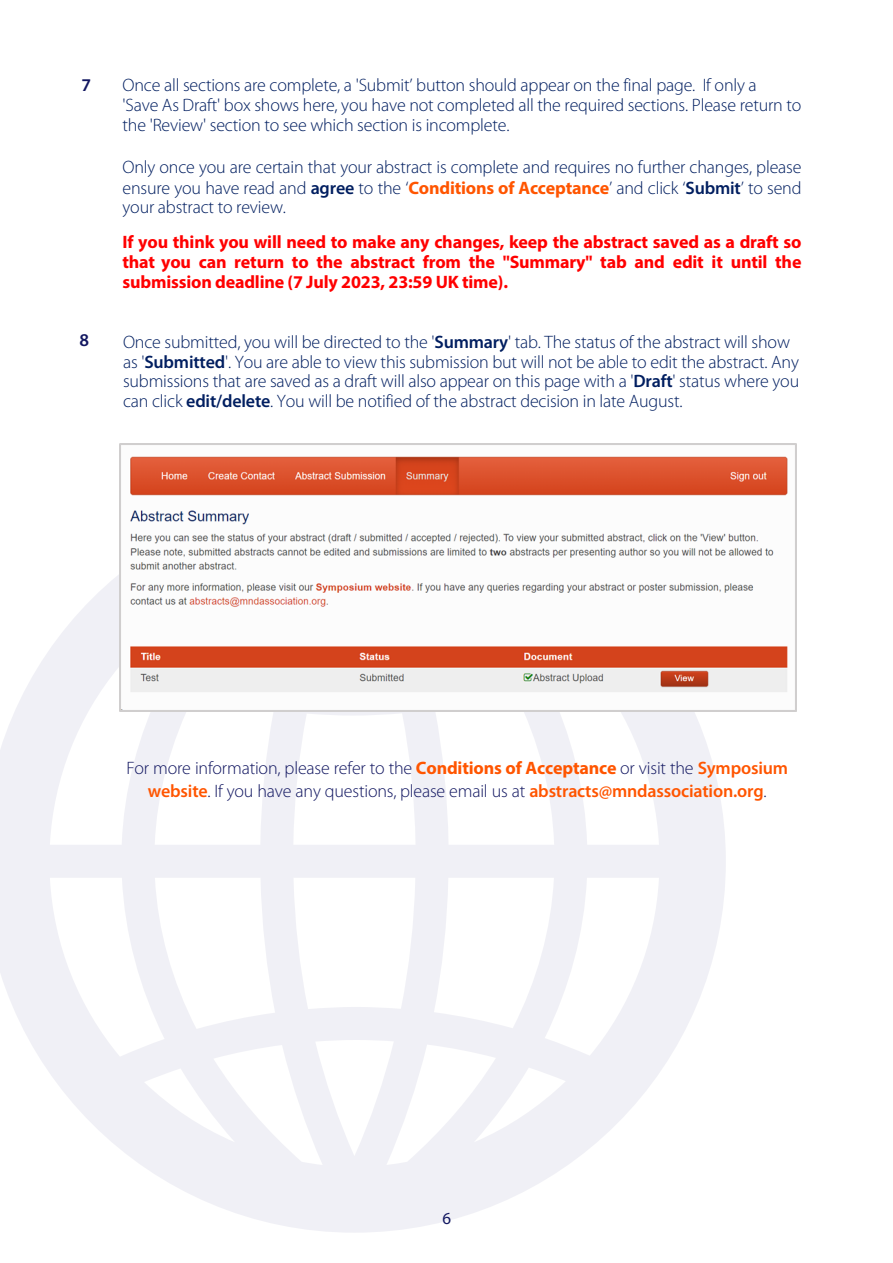
<style>
.page{position:relative;width:893px;height:1263px;background:#fff}
.page>*{position:absolute;margin:0;border:0;box-sizing:border-box;transform-origin:0 0}
.t1{font:300 18px/19.6px "Myriad Pro";letter-spacing:-.01em;color:#001e60}
.t2{font:700 18px/19.8px "Myriad Pro";letter-spacing:-.01em;color:#f00;text-align:justify}
.t3{font:300 18px/22.5px "Myriad Pro";letter-spacing:-.01em;color:#121761;text-align:center}
.t4{font:600 18px "Myriad Pro";color:#121761}
.t5{font:16.95px "Myriad Pro";color:#121761}
.s1{font-weight:600}
.s2{font-weight:700;color:#f50}
.s3{font-weight:600;color:#f50}
</style>
<div class="page">
<svg style="left:0;top:490px;width:726px;height:743px"></svg>
<img style="left:120px;top:443px;width:676px;height:269px">
<p class="t4" style="left:82px;top:74px;width:11px">7</p>
<p class="t4" style="left:79px;top:328px;width:11px">8</p>
<p class="t1" style="left:123px;top:76px;width:680px">Once all sections are complete, a 'Submit’ button should appear on the final page. If only a<br>'Save As Draft' box shows here, you have not completed all the required sections. Please return to the 'Review' section to see which section is incomplete.</p>
<p class="t1" style="left:123px;top:157px;width:680px;line-height:20.7px">Only once you are certain that your abstract is complete and requires no further changes, please ensure you have read and <span class="s1">agree</span> to the ‘<span class="s2">Conditions of Acceptance</span>’ and click ‘<span class="s1">Submit</span>’ to send</p>
<p class="t1" style="left:123px;top:198px;width:165px">your abstract to review.</p>
<p class="t2" style="left:123px;top:232px;width:680px">If you think you will need to make any changes, keep the abstract saved as a draft so that you can return to the abstract from the "Summary" tab and edit it until the submission deadline (7 July 2023, 23:59 UK time).</p>
<p class="t1" style="left:123px;top:332px;width:678px">Once submitted, you will be directed to the '<span class="s1">Summary</span>' tab. The status of the abstract will show as '<span class="s1">Submitted</span>'. You are able to view this submission but will not be able to edit the abstract. Any submissions that are saved as a draft will also appear on this page with a '<span class="s1">Draft</span>' status where you can click <span class="s1">edit/delete</span>. You will be notified of the abstract decision in late August.</p>
<p class="t3" style="left:126px;top:757px;width:663px">For more information, please refer to the <span class="s2">Conditions of Acceptance</span> or visit the <span class="s3">Symposium website</span>. If you have any questions, please email us at <span class="s3">abstracts@mndassociation.org</span>.</p>
<p class="t5" style="left:442px;top:1208px;width:10px">6</p>
</div>
